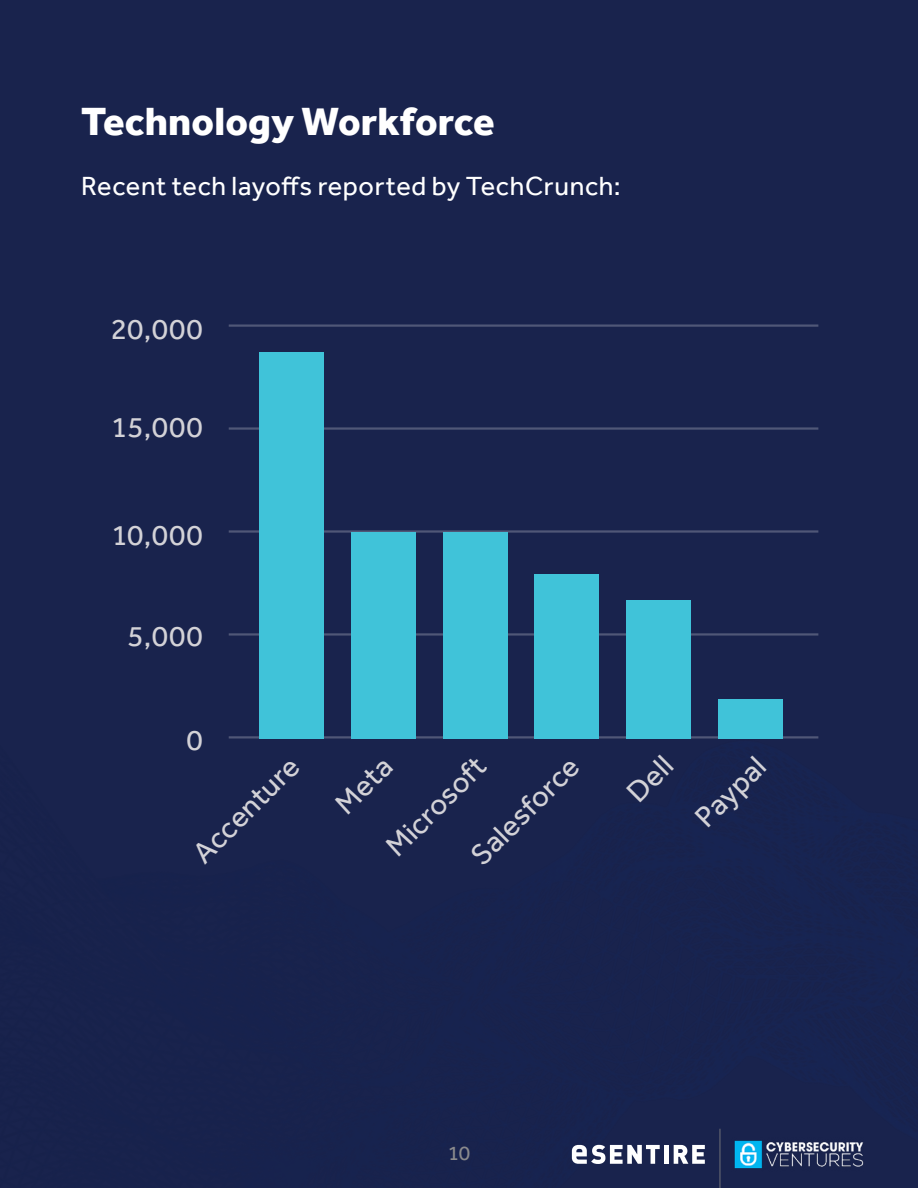
<style>
.page{position:relative;width:918px;height:1188px;background:#19234d}
.page>*{position:absolute;margin:0;border:0;box-sizing:border-box;transform-origin:0 0}
.t1{font:800 40.5px "Effra";color:#fff}
.t2{font:30px/66px "Effra";letter-spacing:.035em;color:#d3d2d7}
.t3{font:27px "Effra";letter-spacing:.02em;color:#fff}
.t4{font:21px "Effra";color:#8a8a8d}
</style>
<div class="page">
<hr style="left:229px;top:736px;width:589px;height:3px;background:#fff">
<hr style="left:229px;top:633px;width:589px;height:3px;background:#fff">
<hr style="left:229px;top:530px;width:589px;height:3px;background:#fff">
<hr style="left:229px;top:427px;width:589px;height:3px;background:#fff">
<hr style="left:229px;top:324px;width:589px;height:3px;background:#fff">
<div style="left:259px;top:352px;width:65px;height:387px;background:#40c3d9"></div>
<div style="left:351px;top:532px;width:65px;height:207px;background:#40c3d9"></div>
<div style="left:443px;top:532px;width:65px;height:207px;background:#40c3d9"></div>
<div style="left:535px;top:575px;width:64px;height:164px;background:#40c3d9"></div>
<div style="left:626px;top:600px;width:65px;height:139px;background:#40c3d9"></div>
<div style="left:718px;top:699px;width:65px;height:40px;background:#40c3d9"></div>
<hr style="left:719px;top:1129px;width:2px;height:59px;background:#808080">
<img style="left:719px;top:1132px;width:145px;height:44px">
<svg style="left:572px;top:1145px;width:133px;height:19px"></svg>
<h1 class="t1" style="left:81px;top:97px;width:415px">Technology Workforce</h1>
<p class="t3" style="left:81px;top:170px;width:541px">Recent tech layoffs reported by TechCrunch:</p>
<p class="t2" style="left:111px;top:295px;width:94px">20,000</p>
<p class="t2" style="left:111px;top:394px;width:93px">15,000</p>
<p class="t2" style="left:112px;top:502px;width:93px">10,000</p>
<p class="t2" style="left:127px;top:603px;width:77px">5,000</p>
<p class="t2" style="left:187px;top:707px;width:18px">0</p>
<p class="t2" style="left:452px;top:836px;width:141px;rotate:-45deg">Salesforce</p>
<p class="t2" style="left:630px;top:752px;width:87px;text-indent:-31px;rotate:-45deg">Dell<br>Paypal</p>
<p class="t2" style="left:367px;top:828px;width:129px;rotate:-45deg">Microsoft</p>
<p class="t2" style="left:174px;top:834px;width:138px;rotate:-45deg">Accenture</p>
<p class="t2" style="left:317px;top:785px;width:69px;rotate:-45deg">Meta</p>
<p class="t4" style="left:448px;top:1141px;width:24px">10</p>
</div>
